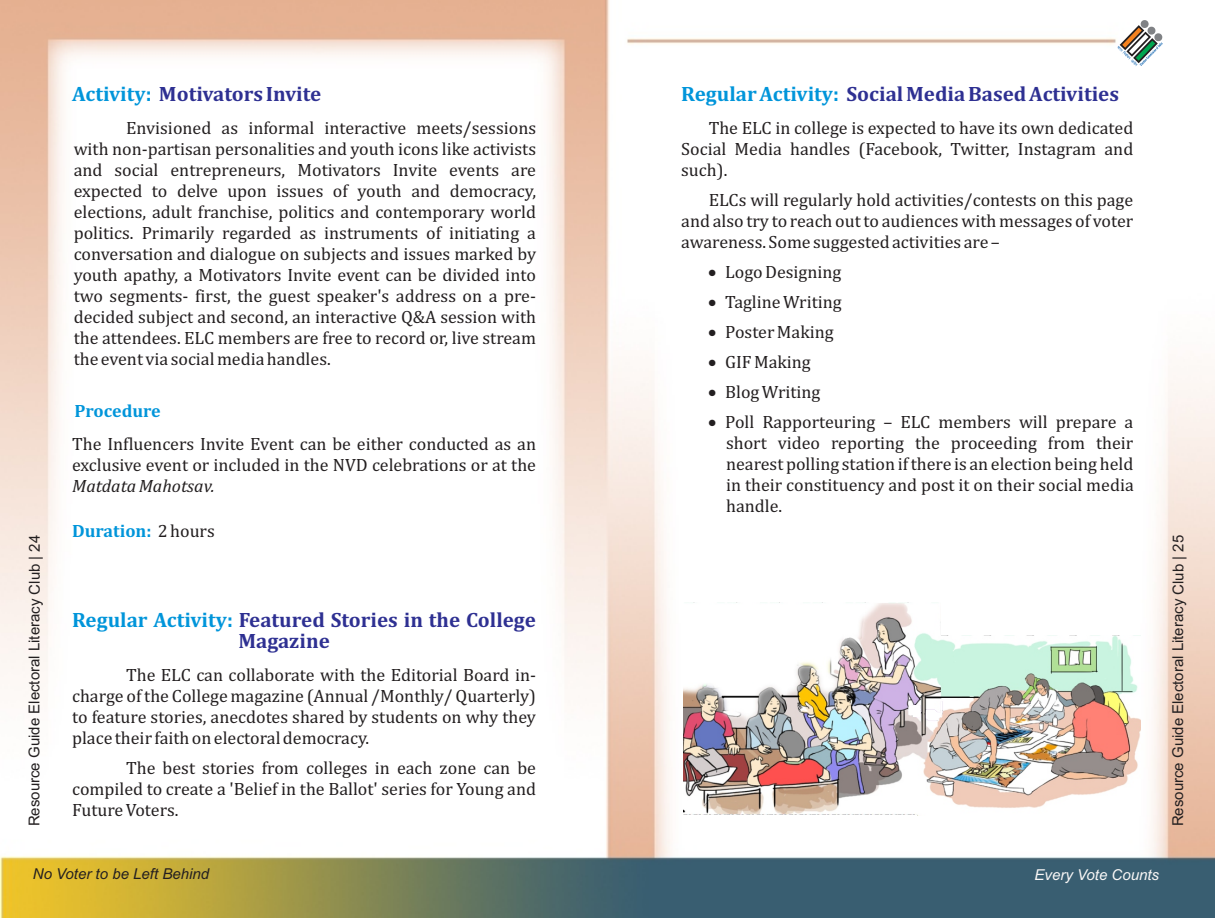
<style>
.page{position:relative;width:1215px;height:918px;background:#fff}
.page>*{position:absolute;margin:0;border:0;box-sizing:border-box;transform-origin:0 0}
.t1{font:700 21px/21px "Cambria";color:#2e3092}
.t2{font:18px/21px "Cambria";color:#231f20;text-align:justify}
.t3{font:700 18px "Cambria";color:#0095da}
.t4{font:italic 18px "Cambria";color:#231f20}
.t5{font:15px "Arial";color:#231f20}
.t6{font:italic 15px "Arial";color:#231f20}
.t7{font:italic 15px "Arial";color:#faf8f7}
.s1{color:#0095da}
.s2{font-weight:400;color:#231f20}
</style>
<div class="page">
<img style="left:0;top:0;width:1215px;height:918px">
<svg style="left:1118px;top:20px;width:45px;height:46px"></svg>
<img style="left:684px;top:588px;width:457px;height:227px">
<p class="t1" style="left:681px;top:84px;width:439px"><span class="s1">Regular Activity:</span> Social Media Based Activities</p>
<p class="t2" style="left:681px;top:118px;width:454px;text-indent:27px">The ELC in college is expected to have its own dedicated Social Media handles (Facebook, Twitter, Instagram and such).</p>
<p class="t2" style="left:681px;top:190px;width:454px;text-indent:27px">ELCs will regularly hold activities/contests on this page and also try to reach out to audiences with messages of voter awareness. Some suggested activities are –</p>
<p class="t2" style="left:708px;top:262px;width:135px">• Logo Designing</p>
<p class="t2" style="left:708px;top:292px;width:135px">• Tagline Writing</p>
<p class="t2" style="left:708px;top:322px;width:127px">• Poster Making</p>
<p class="t2" style="left:708px;top:352px;width:104px">• GIF Making</p>
<p class="t2" style="left:708px;top:382px;width:114px">• Blog Writing</p>
<p class="t2" style="left:726px;top:412px;width:409px;text-indent:-18px">• Poll Rapporteuring – ELC members will prepare a short video reporting the proceeding from their nearest polling station if there is an election being held in their constituency and post it on their social media handle.</p>
<p class="t1" style="left:72px;top:84px;width:251px"><span class="s1">Activity:</span> Motivators Invite</p>
<p class="t2" style="left:74px;top:118px;width:464px;text-indent:52px">Envisioned as informal interactive meets/sessions with non-partisan personalities and youth icons like activists and social entrepreneurs, Motivators Invite events are expected to delve upon issues of youth and democracy, elections, adult franchise, politics and contemporary world politics. Primarily regarded as instruments of initiating a conversation and dialogue on subjects and issues marked by youth apathy, a Motivators Invite event can be divided into two segments- first, the guest speaker's address on a pre&shy;decided subject and second, an interactive Q&amp;A session with the attendees. ELC members are free to record or, live stream the event via social media handles.</p>
<p class="t3" style="left:74px;top:403px;width:88px">Procedure</p>
<p class="t2" style="left:72px;top:435px;width:465px">The Influencers Invite Event can be either conducted as an exclusive event or included in the NVD celebrations or at the</p>
<p class="t4" style="left:72px;top:478px;width:144px">Matdata Mahotsav.</p>
<p class="t3" style="left:72px;top:523px;width:144px">Duration: <span class="s2">2 hours</span></p>
<p class="t5" style="left:29px;top:826px;width:293px;rotate:-90deg">Resource Guide Electoral Literacy Club | 24</p>
<p class="t5" style="left:1172px;top:826px;width:293px;rotate:-90deg">Resource Guide Electoral Literacy Club | 25</p>
<p class="t1" style="left:238px;top:611px;width:299px;text-indent:-166px"><span class="s1">Regular Activity:</span> Featured Stories in the College<br>Magazine</p>
<p class="t2" style="left:72px;top:666px;width:465px;text-indent:54px">The ELC can collaborate with the Editorial Board in&shy;charge of the College magazine (Annual /Monthly/ Quarterly) to feature stories, anecdotes shared by students on why they place their faith on electoral democracy.</p>
<p class="t2" style="left:72px;top:759px;width:465px;text-indent:54px">The best stories from colleges in each zone can be compiled to create a 'Belief in the Ballot' series for Young and Future Voters.</p>
<p class="t6" style="left:33px;top:868px;width:178px">No Voter to be Left Behind</p>
<p class="t7" style="left:1035px;top:869px;width:126px">Every Vote Counts</p>
</div>
